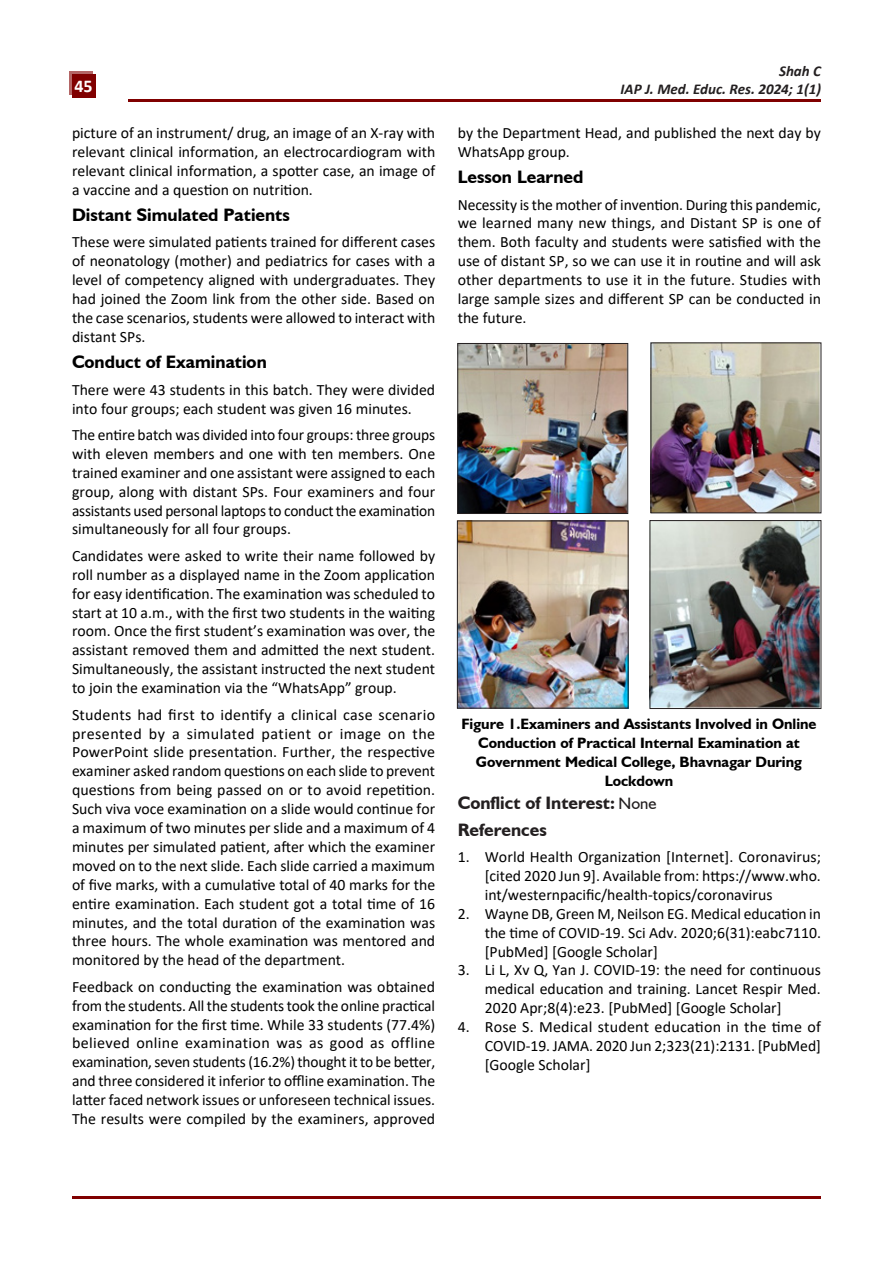
<style>
.page{position:relative;width:893px;height:1263px;background:#fff}
.page>*{position:absolute;margin:0;border:0;box-sizing:border-box;transform-origin:0 0}
.No_Spacing{font:700 18px "Humanist 521 BT";color:#000}
.Normal1{font:700 18px "Humanist 521 BT";color:#231f20}
.t1{font:700 18px "Calibri";color:#fff}
.No_Spacing-2{font:15.75px/18.9px "Calibri";color:#000;text-align:justify}
.t2{font:700 15px/18.9px "Humanist 521 BT";color:#000;text-align:center}
.t3{font:italic 700 15px/18px "Calibri";color:#231f20;text-align:right}
.s1{font-weight:400;font-size:16.5px}
</style>
<div class="page">
<div style="left:69px;top:71px;width:23px;height:23px;background:#b46666"></div>
<div style="left:72px;top:74px;width:23px;height:23px;background:#800000"></div>
<hr style="left:128px;top:100px;width:693px;height:2px;background:#800000">
<hr style="left:72px;top:1196px;width:749px;height:2px;background:#800000">
<img style="left:459px;top:345px;width:167px;height:167px">
<div style="left:457px;top:343px;width:171px;height:171px;border:1px solid #231f20"></div>
<img style="left:653px;top:344px;width:166px;height:167px">
<div style="left:651px;top:342px;width:170px;height:171px;border:1px solid #231f20"></div>
<img style="left:459px;top:523px;width:167px;height:183px">
<div style="left:457px;top:521px;width:171px;height:187px;border:1px solid #231f20"></div>
<img style="left:652px;top:522px;width:167px;height:185px">
<div style="left:650px;top:520px;width:171px;height:189px;border:1px solid #231f20"></div>
<p class="t1" style="left:74px;top:74px;width:20px">45</p>
<p class="No_Spacing-2" style="left:72px;top:123px;width:365px">picture of an instrument/ drug, an image of an X-ray with relevant clinical information, an electrocardiogram with relevant clinical information, a spotter case, an image of a vaccine and a question on nutrition.</p>
<p class="No_Spacing" style="left:72px;top:204px;width:219px">Distant Simulated Patients</p>
<p class="No_Spacing-2" style="left:72px;top:232px;width:365px">These were simulated patients trained for different cases of neonatology (mother) and pediatrics for cases with a level of competency aligned with undergraduates. They had joined the Zoom link from the other side. Based on the case scenarios, students were allowed to interact with distant SPs.</p>
<p class="No_Spacing" style="left:72px;top:351px;width:196px">Conduct of Examination</p>
<p class="No_Spacing-2" style="left:72px;top:380px;width:365px">There were 43 students in this batch. They were divided into four groups; each student was given 16 minutes.</p>
<p class="No_Spacing-2" style="left:72px;top:425px;width:365px">The entire batch was divided into four groups: three groups with eleven members and one with ten members. One trained examiner and one assistant were assigned to each group, along with distant SPs. Four examiners and four assistants used personal laptops to conduct the examination simultaneously for all four groups.</p>
<p class="No_Spacing-2" style="left:72px;top:546px;width:365px">Candidates were asked to write their name followed by roll number as a displayed name in the Zoom application for easy identification. The examination was scheduled to start at 10 a.m., with the first two students in the waiting room. Once the first student’s examination was over, the assistant removed them and admitted the next student.<br>Simultaneously, the assistant instructed the next student to join the examination via the “WhatsApp” group.</p>
<p class="No_Spacing-2" style="left:72px;top:704px;width:365px">Students had first to identify a clinical case scenario presented by a simulated patient or image on the PowerPoint slide presentation. Further, the respective examiner asked random questions on each slide to prevent questions from being passed on or to avoid repetition.<br>Such viva voce examination on a slide would continue for a maximum of two minutes per slide and a maximum of 4 minutes per simulated patient, after which the examiner moved on to the next slide. Each slide carried a maximum of five marks, with a cumulative total of 40 marks for the entire examination. Each student got a total time of 16 minutes, and the total duration of the examination was three hours. The whole examination was mentored and monitored by the head of the department.</p>
<p class="No_Spacing-2" style="left:72px;top:977px;width:365px">Feedback on conducting the examination was obtained from the students. All the students took the online practical examination for the first time. While 33 students (77.4%) believed online examination was as good as offline examination, seven students (16.2%) thought it to be better, and three considered it inferior to offline examination. The latter faced network issues or unforeseen technical issues.<br>The results were compiled by the examiners, approved</p>
<p class="t3" style="left:621px;top:61px;width:202px">Shah C<br>IAP J. Med. Educ. Res. 2024; 1(1)</p>
<p class="No_Spacing-2" style="left:458px;top:123px;width:365px">by the Department Head, and published the next day by<br>WhatsApp group.</p>
<p class="No_Spacing" style="left:458px;top:166px;width:127px">Lesson Learned</p>
<p class="No_Spacing-2" style="left:458px;top:194px;width:365px">Necessity is the mother of invention. During this pandemic, we learned many new things, and Distant SP is one of them. Both faculty and students were satisfied with the use of distant SP, so we can use it in routine and will ask other departments to use it in the future. Studies with large sample sizes and different SP can be conducted in the future.</p>
<p class="t2" style="left:461px;top:714px;width:357px">Figure 1.Examiners and Assistants Involved in Online Conduction of Practical Internal Examination at Government Medical College, Bhavnagar During Lockdown</p>
<p class="Normal1" style="left:458px;top:792px;width:200px">Conflict of Interest: <span class="s1">None</span></p>
<p class="Normal1" style="left:458px;top:818px;width:91px">References</p>
<p class="No_Spacing-2" style="left:485px;top:847px;width:338px;text-indent:-27px">1. World Health Organization [Internet]. Coronavirus; [cited 2020 Jun 9]. Available from: https://www.who. int/westernpacific/health-topics/coronavirus</p>
<p class="No_Spacing-2" style="left:485px;top:904px;width:338px;text-indent:-27px">2. Wayne DB, Green M, Neilson EG. Medical education in the time of COVID-19. Sci Adv. 2020;6(31):eabc7110. [PubMed] [Google Scholar]</p>
<p class="No_Spacing-2" style="left:485px;top:960px;width:338px;text-indent:-27px">3. Li L, Xv Q, Yan J. COVID-19: the need for continuous medical education and training. Lancet Respir Med.<br>2020 Apr;8(4):e23. [PubMed] [Google Scholar]</p>
<p class="No_Spacing-2" style="left:485px;top:1017px;width:338px;text-indent:-27px">4. Rose S. Medical student education in the time of COVID-19. JAMA. 2020 Jun 2;323(21):2131. [PubMed] [Google Scholar]</p>
</div>
